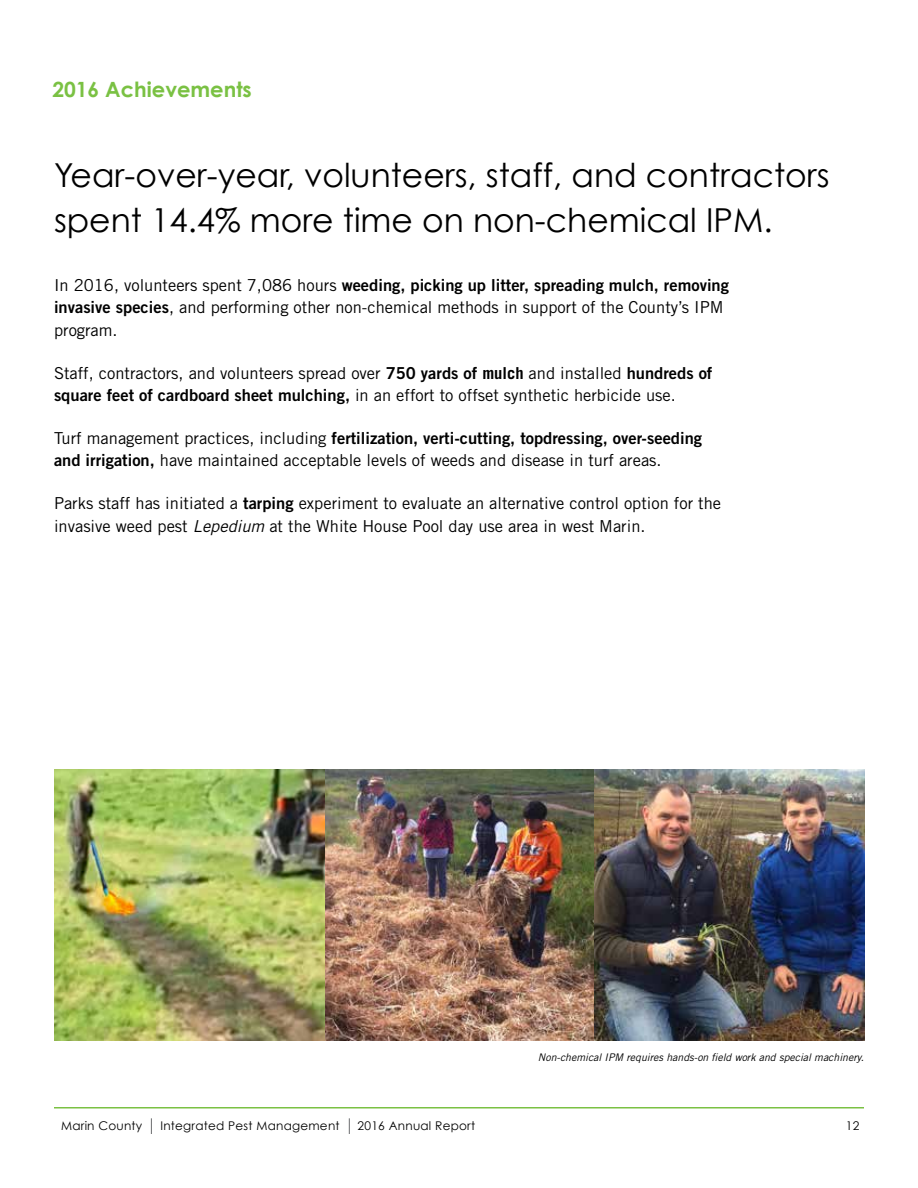
<style>
.page{position:relative;width:918px;height:1188px;background:#fff}
.page>*{position:absolute;margin:0;border:0;box-sizing:border-box;transform-origin:0 0}
.t1{font:33px/45px "Century Gothic";color:#000}
.t2{font:700 21px "Century Gothic";color:#7ac143}
.t3{font:16.5px/22.5px "Trade Gothic";color:#000}
.t4{font:16.5px "Trade Gothic Bold Two";color:#000}
.t5{font:12px "Century Gothic";letter-spacing:.02em;color:#000}
.t6{font:italic 10.5px "Trade Gothic";color:#000}
.s1{font-family:"Trade Gothic"}
.s2{font-family:"Trade Gothic Bold Two"}
.s3{font-weight:700}
.s4{font-style:italic}
</style>
<div class="page">
<hr style="left:54px;top:1107px;width:810px;height:1px;background:#7ac143">
<svg style="left:151px;top:1118px;width:1px;height:16px"></svg>
<svg style="left:349px;top:1118px;width:1px;height:16px"></svg>
<img style="left:325px;top:770px;width:269px;height:270px">
<img style="left:594px;top:770px;width:271px;height:270px">
<img style="left:54px;top:770px;width:271px;height:270px">
<p class="t2" style="left:52px;top:76px;width:201px">2016 Achievements</p>
<h1 class="t1" style="left:54px;top:152px;width:777px">Year-over-year, volunteers, staff, and contractors spent 14.4% more time on non-chemical IPM.</h1>
<p class="t4" style="left:54px;top:275px;width:677px"><span class="s1">In 2016, volunteers spent 7,086 hours</span> weeding, picking up litter, spreading mulch, removing</p>
<p class="t3" style="left:54px;top:296px;width:671px"><span class="s2">invasive species</span>, and performing other non-chemical methods in support of the County’s IPM program.</p>
<p class="t3" style="left:54px;top:361px;width:660px">Staff, contractors, and volunteers spread over <span class="s2">750 yards of</span> <span class="s3">mulch</span> and installed <span class="s2">hundreds of square feet of cardboard sheet mulching,</span> in an effort to offset synthetic herbicide use.</p>
<p class="t4" style="left:54px;top:428px;width:650px"><span class="s1">Turf management practices, including</span> fertilization, verti-cutting, topdressing, over-seeding</p>
<p class="t3" style="left:54px;top:449px;width:609px"><span class="s2">and irrigation,</span> have maintained acceptable levels of weeds and disease in turf areas.</p>
<p class="t3" style="left:54px;top:492px;width:669px">Parks staff has initiated a <span class="s2">tarping</span> experiment to evaluate an alternative control option for the invasive weed pest <span class="s4">Lepedium</span> at the White House Pool day use area in west Marin.</p>
<p class="t6" style="left:538px;top:1051px;width:328px">Non-chemical IPM requires hands-on field work and special machinery.</p>
<p class="t5" style="left:61px;top:1119px;width:83px">Marin County</p>
<p class="t5" style="left:160px;top:1119px;width:181px">Integrated Pest Management</p>
<p class="t5" style="left:358px;top:1119px;width:119px">2016 Annual Report</p>
<p class="t5" style="left:846px;top:1119px;width:15px">12</p>
</div>
